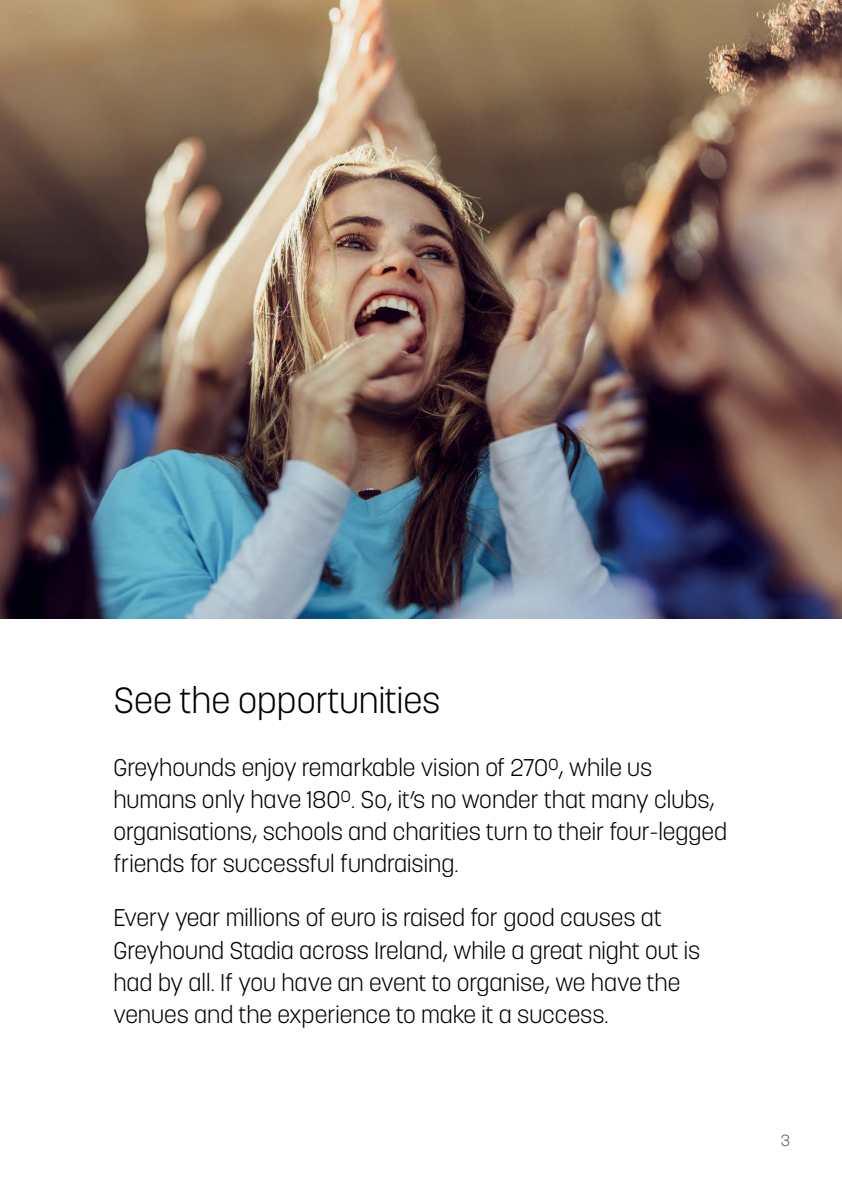
<style>
.page{position:relative;width:842px;height:1191px;background:#fff}
.page>*{position:absolute;margin:0;border:0;box-sizing:border-box;transform-origin:0 0}
.t1{font:300 36px "Korolev";color:#000}
.t2{font:300 24px/32px "Korolev";color:#000}
.t3{font:300 16px "Korolev";color:#58595b}
</style>
<div class="page">
<img style="left:0;top:0;width:842px;height:618px">
<h1 class="t1" style="left:113px;top:677px;width:328px">See the opportunities</h1>
<p class="t2" style="left:113px;top:751px;width:615px">Greyhounds enjoy remarkable vision of 270<sup>o</sup>, while us humans only have 180<sup>o</sup>. So, it’s no wonder that many clubs, organisations, schools and charities turn to their four-legged friends for successful fundraising.</p>
<p class="t2" style="left:113px;top:902px;width:588px">Every year millions of euro is raised for good causes at Greyhound Stadia across Ireland, while a great night out is had by all. If you have an event to organise, we have the venues and the experience to make it a success.</p>
<p class="t3" style="left:781px;top:1130px;width:11px">3</p>
</div>
